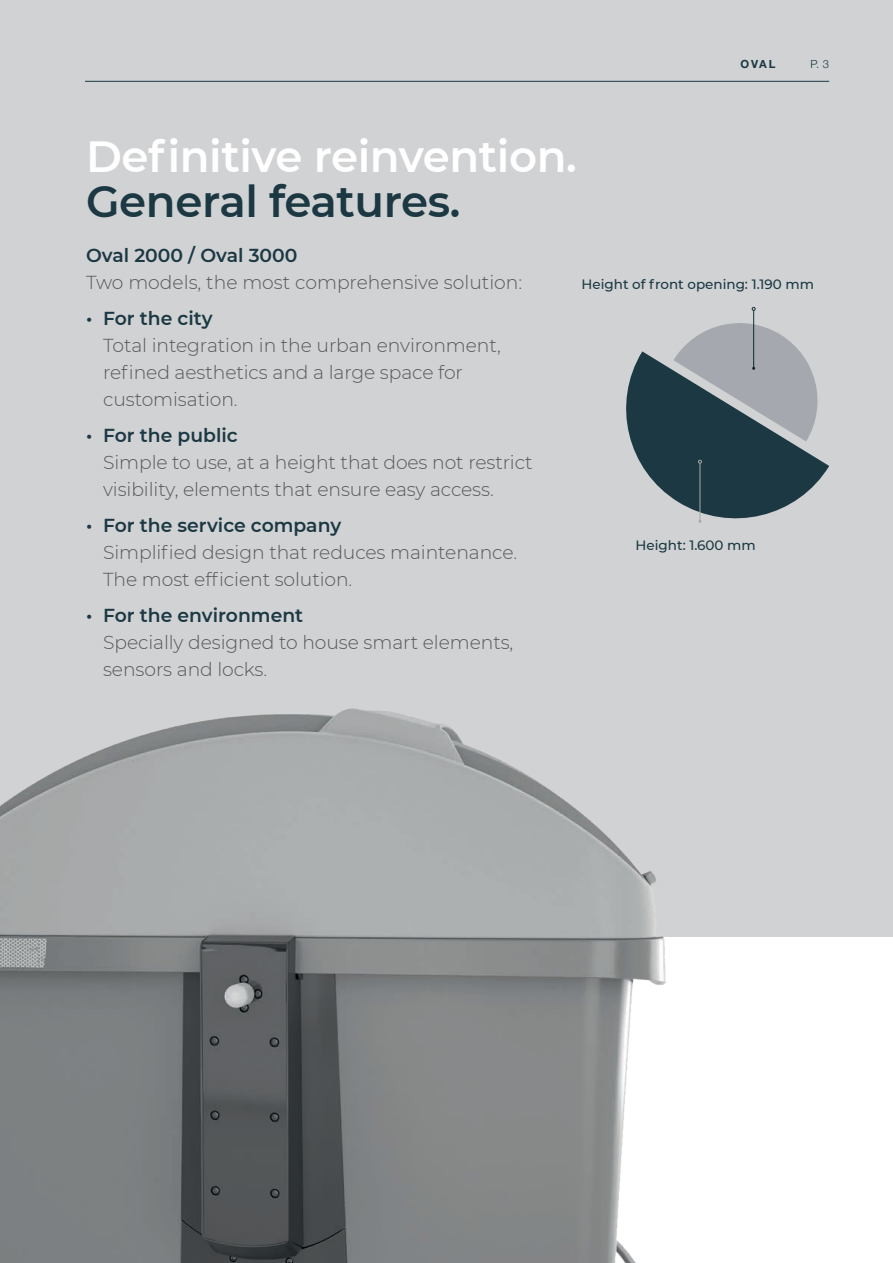
<style>
.page{position:relative;width:893px;height:1263px;background:#fff}
.page>*{position:absolute;margin:0;border:0;box-sizing:border-box;transform-origin:0 0}
._1__Titular{font:600 43.5px/45px "Montserrat";letter-spacing:-.01em;color:#fff}
._2__Txt_intro{font:300 18.75px/27px "Montserrat";letter-spacing:-.005em;color:#57585a}
._2__Txt_intro-2{font:600 18.75px "Montserrat";color:#1b3843}
._4__TXT_GEN{font:500 13.5px "Montserrat";color:#1b3843}
.t1{font:700 11.25px "Helvetica Neue LT Std";color:#1b3843}
.t2{font:300 11.25px "Helvetica Neue LT Std";color:#1b3843}
.s1{color:#1b3843}
.s2{font-weight:600;color:#1b3843}
</style>
<div class="page">
<div style="left:0;top:0;width:893px;height:937px;background:#d1d2d4"></div>
<img style="left:0;top:708px;width:666px;height:555px">
<hr style="left:85px;top:81px;width:744px;height:1px;background:#1b3843">
<svg style="left:626px;top:307px;width:203px;height:216px"></svg>
<p class="t1" style="left:741px;top:57px;width:36px">OVAL</p>
<p class="t2" style="left:811px;top:57px;width:20px">P. 3</p>
<p class="_1__Titular" style="left:86px;top:132px;width:492px">Definitive reinvention.<br><span class="s1">General features.</span></p>
<p class="_2__Txt_intro-2" style="left:86px;top:242px;width:213px">Oval 2000 / Oval 3000</p>
<p class="_2__Txt_intro" style="left:86px;top:268px;width:438px">Two models, the most comprehensive solution:</p>
<p class="_2__Txt_intro" style="left:103px;top:304px;width:399px;text-indent:-17px"><span class="s2">• For the city<br></span>Total integration in the urban environment, refined aesthetics and a large space for customisation.</p>
<p class="_2__Txt_intro" style="left:103px;top:421px;width:431px;text-indent:-17px"><span class="s2">• For the public<br></span>Simple to use, at a height that does not restrict visibility, elements that ensure easy access.</p>
<p class="_2__Txt_intro" style="left:103px;top:511px;width:416px;text-indent:-17px"><span class="s2">• For the service company<br></span>Simplified design that reduces maintenance.<br>The most efficient solution.</p>
<p class="_2__Txt_intro" style="left:103px;top:601px;width:412px;text-indent:-17px"><span class="s2">• For the environment<br></span>Specially designed to house smart elements, sensors and locks.</p>
<p class="_4__TXT_GEN" style="left:581px;top:275px;width:234px">Height of front opening: 1.190 mm</p>
<p class="_4__TXT_GEN" style="left:636px;top:536px;width:122px">Height: 1.600 mm</p>
</div>
